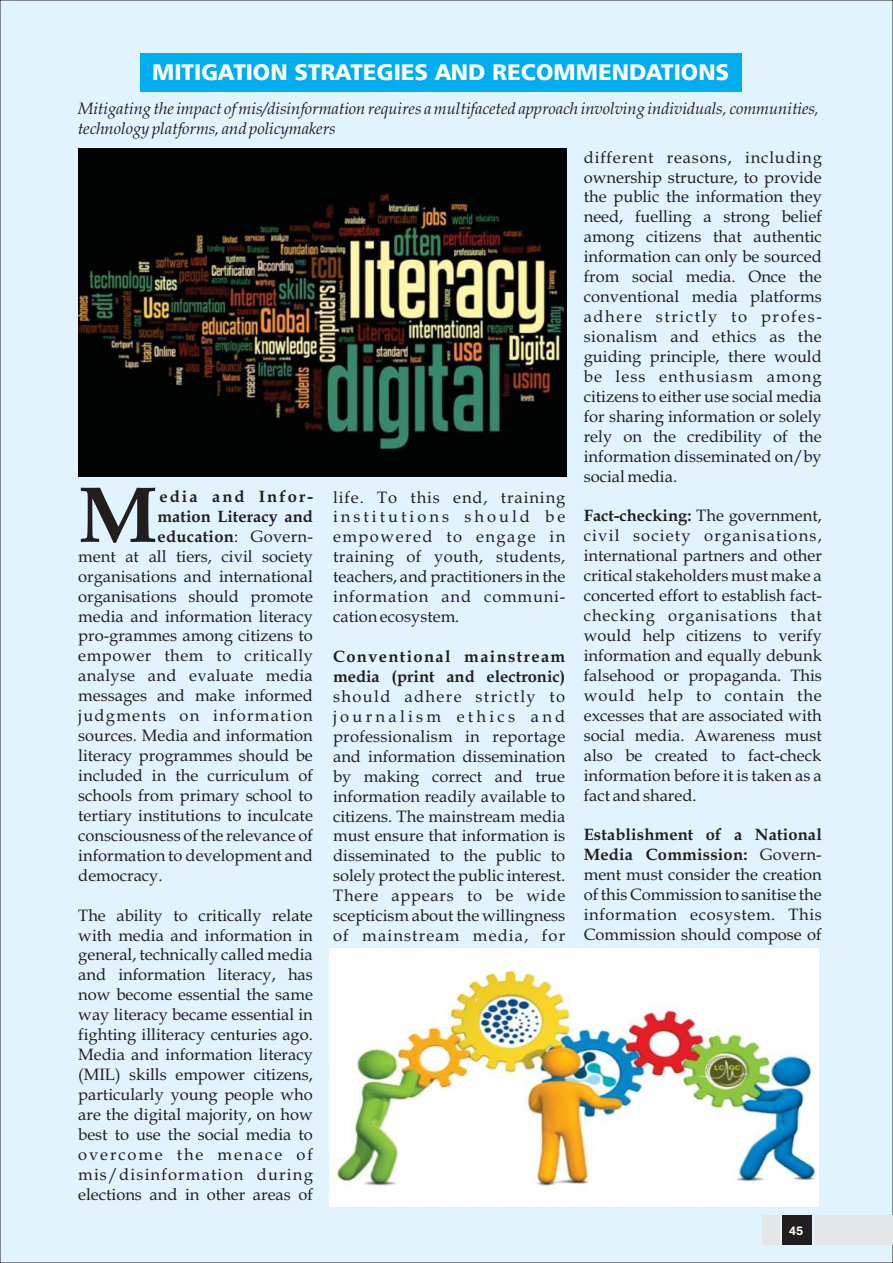
<style>
.page{position:relative;width:893px;height:1263px;background:#e1f3fd}
.page>*{position:absolute;margin:0;border:0;box-sizing:border-box;transform-origin:0 0}
.t1{font:700 79.35px "Book Antiqua";color:#221e1f}
.t2{font:22.5px "Humanist 777 BT Black B";color:#fff}
.t3{font:16.5px/20px "Book Antiqua";color:#221e1f;text-align:justify}
.t4{font:italic 16.5px/20px "Book Antiqua";color:#221e1f}
.t5{font:700 16.5px/20px "Book Antiqua";letter-spacing:.08em;color:#221e1f}
.t6{font:700 16.5px "Book Antiqua";letter-spacing:.015em;color:#221e1f}
.t7{font:16.5px "Book Antiqua";letter-spacing:.035em;color:#221e1f}
.t8{font:16.5px "Book Antiqua";letter-spacing:.02em;color:#221e1f}
.t9{font:16.5px "Book Antiqua";letter-spacing:.075em;color:#221e1f}
.t10{font:700 16.5px "Book Antiqua";letter-spacing:.12em;color:#221e1f}
.t11{font:700 15px "Tunga";color:#fff}
.s1{font-weight:400}
.s2{font-weight:700}
</style>
<div class="page">
<img style="left:78px;top:148px;width:489px;height:328px">
<img style="left:329px;top:949px;width:490px;height:258px">
<div style="left:140px;top:53px;width:601px;height:38px;background:#00adef"></div>
<div style="left:814px;top:1215px;width:79px;height:29px;background:#e5e6e7"></div>
<div style="left:782px;top:1215px;width:29px;height:29px;background:#221e1f"></div>
<div style="left:762px;top:1215px;width:18px;height:29px;background:#e5e6e7"></div>
<h2 class="t2" style="left:152px;top:58px;width:578px">MITIGATION STRATEGIES AND RECOMMENDATIONS</h2>
<p class="t4" style="left:78px;top:98px;width:743px">Mitigating the impact of mis/disinformation requires a multifaceted approach involving individuals, communities, technology platforms, and policymakers</p>
<p class="t3" style="left:584px;top:147px;width:240px">different reasons, including ownership structure, to provide the public the information they need, fuelling a strong belief among citizens that authentic information can only be sourced from social media. Once the conventional media platforms adhere strictly to profes&shy;sionalism and ethics as the guiding principle, there would be less enthusiasm among citizens to either use social media for sharing information or solely rely on the credibility of the information disseminated on/by social media.</p>
<h1 class="t1" style="left:78px;top:461px;width:81px">M</h1>
<p class="t10" style="left:160px;top:485px;width:155px">edia and Infor-</p>
<p class="t6" style="left:158px;top:505px;width:157px">mation Literacy and</p>
<p class="t6" style="left:158px;top:525px;width:157px">education<span class="s1">: Govern-</span></p>
<p class="t3" style="left:78px;top:546px;width:236px">ment at all tiers, civil society</p>
<p class="t3" style="left:78px;top:566px;width:236px">organisations and international</p>
<p class="t3" style="left:78px;top:586px;width:236px">organisations should promote</p>
<p class="t3" style="left:78px;top:605px;width:236px">media and information literacy</p>
<p class="t3" style="left:78px;top:625px;width:236px">pro-grammes among citizens to</p>
<p class="t7" style="left:78px;top:644px;width:236px">empower them to critically</p>
<p class="t8" style="left:78px;top:664px;width:236px">analyse and evaluate media</p>
<p class="t3" style="left:78px;top:685px;width:236px">messages and make informed</p>
<p class="t9" style="left:78px;top:704px;width:236px">judgments on information</p>
<p class="t3" style="left:78px;top:725px;width:236px">sources. Media and information</p>
<p class="t3" style="left:78px;top:745px;width:236px">literacy programmes should be</p>
<p class="t3" style="left:78px;top:765px;width:236px">included in the curriculum of</p>
<p class="t3" style="left:78px;top:785px;width:236px">schools from primary school to</p>
<p class="t3" style="left:78px;top:805px;width:236px">tertiary institutions to inculcate</p>
<p class="t3" style="left:78px;top:825px;width:236px">consciousness of the relevance of</p>
<p class="t3" style="left:78px;top:845px;width:236px">information to development and</p>
<p class="t3" style="left:78px;top:865px;width:86px">democracy.</p>
<p class="t3" style="left:78px;top:905px;width:236px">The ability to critically relate with media and information in general, technically called media and information literacy, has now become essential the same way literacy became essential in fighting illiteracy centuries ago.<br>Media and information literacy (MIL) skills empower citizens, particularly young people who are the digital majority, on how best to use the social media to overcome the menace of mis/disinformation during elections and in other areas of</p>
<p class="t3" style="left:333px;top:487px;width:234px">life. To this end, training institutions should be empowered to engage in training of youth, students, teachers, and practitioners in the information and communi&shy;cation ecosystem.</p>
<p class="t5" style="left:333px;top:646px;width:234px">Conventional mainstream media (print and electronic)</p>
<p class="t3" style="left:333px;top:686px;width:234px">should adhere strictly to journalism ethics and professionalism in reportage and information dissemination by making correct and true information readily available to citizens. The mainstream media must ensure that information is disseminated to the public to solely protect the public interest.<br>There appears to be wide scepticism about the willingness of mainstream media, for</p>
<p class="t3" style="left:584px;top:505px;width:240px"><span class="s2">Fact-checking:</span> The government, civil society organisations, international partners and other critical stakeholders must make a concerted effort to establish fact&shy;checking organisations that would help citizens to verify information and equally debunk falsehood or propaganda. This would help to contain the excesses that are associated with social media. Awareness must also be created to fact-check information before it is taken as a fact and shared.</p>
<p class="t3" style="left:584px;top:824px;width:240px"><span class="s2">Establishment of a National Media Commission:</span> Govern&shy;ment must consider the creation of this Commission to sanitise the information ecosystem. This Commission should compose of</p>
<p class="t11" style="left:789px;top:1221px;width:16px">45</p>
</div>
